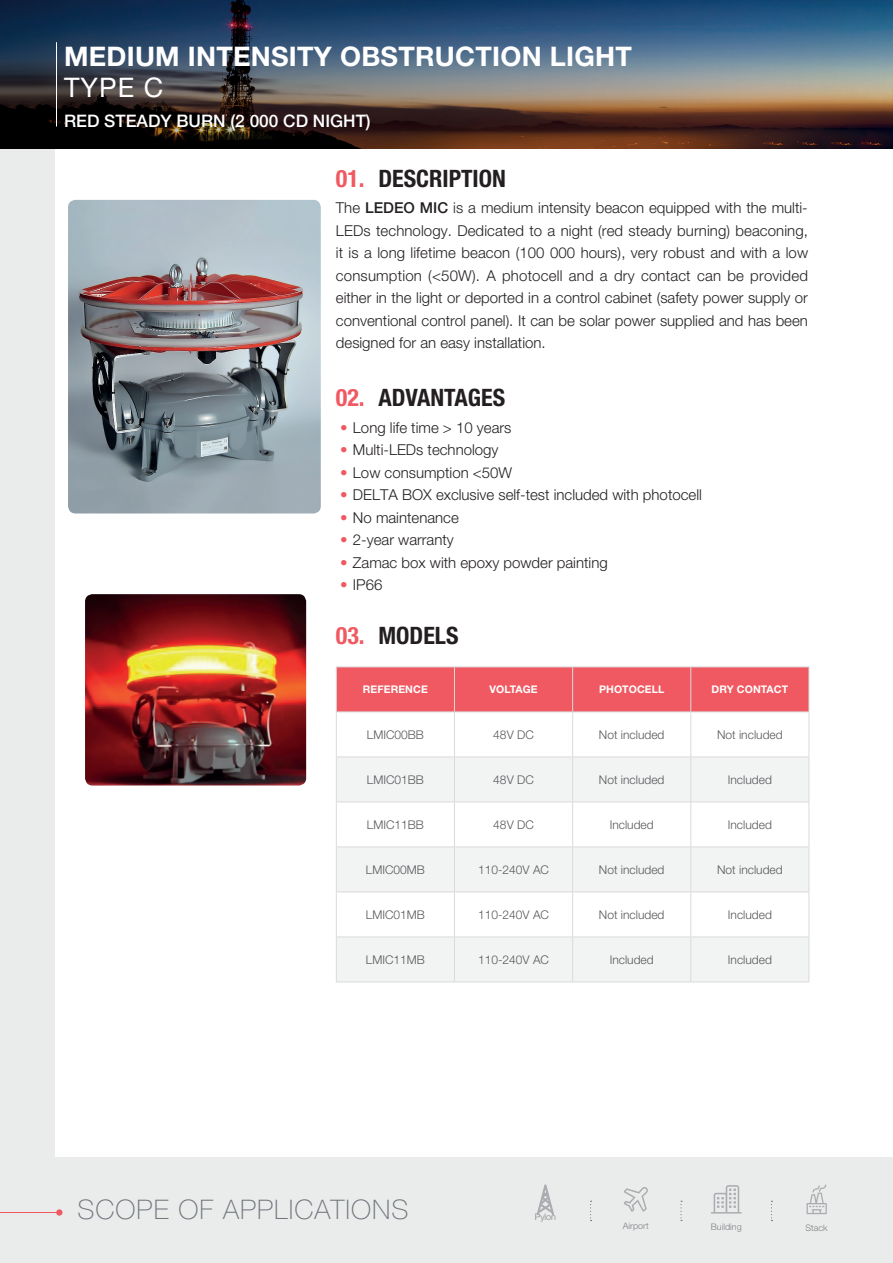
<style>
.page{position:relative;width:893px;height:1263px;background:#eaecec}
.page>*{position:absolute;margin:0;border:0;box-sizing:border-box;transform-origin:0 0}
.t1{font:700 27px "Helvetica Neue LT Std";letter-spacing:.01em;color:#fff}
.t2{font:100 27px "Helvetica Neue LT Std";letter-spacing:.04em;color:#72767c}
.t3{font:27px "Helvetica Neue LT Std";color:#fff}
.t4{font:700 condensed 24px "Helvetica Neue LT Std";color:#231f20}
.t5{font:500 17.25px "Helvetica Neue LT Std";color:#fff}
.t6{font:300 15px/22.5px "Helvetica Neue LT Std";color:#231f20;text-align:justify}
.t7{font:300 12px "Helvetica Neue LT Std";color:#57585a}
.t8{font:700 10.5px "Helvetica Neue LT Std";letter-spacing:.01em;color:#fff}
.t9{font:300 9px "Helvetica Neue LT Std";color:#7e8084}
.s1{color:#f05961}
.s2{font-weight:500}
</style>
<div class="page">
<div style="left:55px;top:81px;width:838px;height:1076px;background:#fff"></div>
<svg style="left:680px;top:1201px;width:2px;height:20px"></svg>
<svg style="left:590px;top:1201px;width:2px;height:20px"></svg>
<hr style="left:0;top:1212px;width:59px;height:1px;background:#f05961">
<svg style="left:56px;top:1209px;width:7px;height:7px"></svg>
<img style="left:0;top:0;width:886px;height:149px">
<svg style="left:624px;top:1187px;width:24px;height:25px"></svg>
<svg style="left:806px;top:1184px;width:21px;height:30px"></svg>
<svg style="left:711px;top:1185px;width:31px;height:28px"></svg>
<div style="left:337px;top:667px;width:472px;height:44px;background:#f05961"></div>
<svg style="left:337px;top:712px;width:472px;height:44px"></svg>
<svg style="left:337px;top:757px;width:472px;height:224px;fill:#f2f3f3"></svg>
<hr style="left:336px;top:801px;width:118px;height:1px;background:#dadadc">
<hr style="left:454px;top:801px;width:119px;height:1px;background:#dadadc">
<hr style="left:573px;top:801px;width:118px;height:1px;background:#dadadc">
<hr style="left:691px;top:801px;width:118px;height:1px;background:#dadadc">
<hr style="left:336px;top:846px;width:118px;height:1px;background:#dadadc">
<hr style="left:454px;top:846px;width:119px;height:1px;background:#dadadc">
<hr style="left:573px;top:846px;width:118px;height:1px;background:#dadadc">
<hr style="left:691px;top:846px;width:118px;height:1px;background:#dadadc">
<hr style="left:336px;top:891px;width:118px;height:1px;background:#dadadc">
<hr style="left:454px;top:891px;width:119px;height:1px;background:#dadadc">
<hr style="left:573px;top:891px;width:118px;height:1px;background:#dadadc">
<hr style="left:691px;top:891px;width:118px;height:1px;background:#dadadc">
<hr style="left:336px;top:936px;width:118px;height:1px;background:#dadadc">
<hr style="left:454px;top:936px;width:119px;height:1px;background:#dadadc">
<hr style="left:573px;top:936px;width:118px;height:1px;background:#dadadc">
<hr style="left:691px;top:936px;width:118px;height:1px;background:#dadadc">
<hr style="left:336px;top:981px;width:118px;height:1px;background:#dadadc">
<hr style="left:454px;top:981px;width:119px;height:1px;background:#dadadc">
<hr style="left:573px;top:981px;width:118px;height:1px;background:#dadadc">
<hr style="left:691px;top:981px;width:118px;height:1px;background:#dadadc">
<hr style="left:454px;top:667px;width:1px;height:44px;background:#dadadc">
<hr style="left:572px;top:667px;width:1px;height:44px;background:#dadadc">
<hr style="left:690px;top:667px;width:1px;height:44px;background:#dadadc">
<hr style="left:454px;top:712px;width:1px;height:44px;background:#dadadc">
<hr style="left:572px;top:712px;width:1px;height:44px;background:#dadadc">
<hr style="left:690px;top:712px;width:1px;height:44px;background:#dadadc">
<hr style="left:454px;top:757px;width:1px;height:44px;background:#dadadc">
<hr style="left:572px;top:757px;width:1px;height:44px;background:#dadadc">
<hr style="left:690px;top:757px;width:1px;height:44px;background:#dadadc">
<hr style="left:454px;top:802px;width:1px;height:44px;background:#dadadc">
<hr style="left:572px;top:802px;width:1px;height:44px;background:#dadadc">
<hr style="left:690px;top:802px;width:1px;height:44px;background:#dadadc">
<hr style="left:454px;top:847px;width:1px;height:44px;background:#dadadc">
<hr style="left:572px;top:847px;width:1px;height:44px;background:#dadadc">
<hr style="left:690px;top:847px;width:1px;height:44px;background:#dadadc">
<hr style="left:454px;top:892px;width:1px;height:44px;background:#dadadc">
<hr style="left:572px;top:892px;width:1px;height:44px;background:#dadadc">
<hr style="left:690px;top:892px;width:1px;height:44px;background:#dadadc">
<hr style="left:454px;top:937px;width:1px;height:44px;background:#dadadc">
<hr style="left:572px;top:937px;width:1px;height:44px;background:#dadadc">
<hr style="left:690px;top:937px;width:1px;height:44px;background:#dadadc">
<hr style="left:809px;top:712px;width:1px;height:44px;background:#dadadc">
<hr style="left:809px;top:757px;width:1px;height:44px;background:#dadadc">
<hr style="left:809px;top:802px;width:1px;height:44px;background:#dadadc">
<hr style="left:809px;top:847px;width:1px;height:44px;background:#dadadc">
<hr style="left:809px;top:892px;width:1px;height:44px;background:#dadadc">
<hr style="left:809px;top:937px;width:1px;height:44px;background:#dadadc">
<hr style="left:336px;top:666px;width:118px;height:1px;background:#dadadc">
<hr style="left:336px;top:667px;width:1px;height:44px;background:#dadadc">
<hr style="left:454px;top:666px;width:119px;height:1px;background:#dadadc">
<hr style="left:573px;top:666px;width:118px;height:1px;background:#dadadc">
<hr style="left:691px;top:666px;width:118px;height:1px;background:#dadadc">
<hr style="left:809px;top:667px;width:1px;height:44px;background:#dadadc">
<hr style="left:336px;top:711px;width:118px;height:1px;background:#dadadc">
<hr style="left:454px;top:711px;width:119px;height:1px;background:#dadadc">
<hr style="left:573px;top:711px;width:118px;height:1px;background:#dadadc">
<hr style="left:691px;top:711px;width:118px;height:1px;background:#dadadc">
<hr style="left:336px;top:712px;width:1px;height:44px;background:#dadadc">
<hr style="left:336px;top:756px;width:118px;height:1px;background:#dadadc">
<hr style="left:336px;top:757px;width:1px;height:44px;background:#dadadc">
<hr style="left:454px;top:756px;width:119px;height:1px;background:#dadadc">
<hr style="left:573px;top:756px;width:118px;height:1px;background:#dadadc">
<hr style="left:691px;top:756px;width:118px;height:1px;background:#dadadc">
<hr style="left:336px;top:802px;width:1px;height:44px;background:#dadadc">
<hr style="left:336px;top:847px;width:1px;height:44px;background:#dadadc">
<hr style="left:336px;top:892px;width:1px;height:44px;background:#dadadc">
<hr style="left:336px;top:937px;width:1px;height:44px;background:#dadadc">
<img style="left:68px;top:200px;width:253px;height:313px">
<img style="left:85px;top:594px;width:221px;height:191px">
<hr style="left:56px;top:42px;width:1px;height:84px;background:#fff">
<svg style="left:537px;top:1184px;width:17px;height:31px"></svg>
<h1 class="t1" style="left:64px;top:39px;width:569px">MEDIUM INTENSITY OBSTRUCTION LIGHT</h1>
<h1 class="t3" style="left:64px;top:72px;width:101px">TYPE C</h1>
<p class="t5" style="left:64px;top:110px;width:308px">RED STEADY BURN (2 000 CD NIGHT)</p>
<h2 class="t4" style="left:336px;top:164px;width:172px"><span class="s1">01.</span> DESCRIPTION</h2>
<p class="t6" style="left:336px;top:196px;width:474px">The <span class="s2">LEDEO MIC</span> is a medium intensity beacon equipped with the multi-LEDs technology. Dedicated to a night (red steady burning) beaconing, it is a long lifetime beacon (100 000 hours), very robust and with a low consumption (&lt;50W). A photocell and a dry contact can be provided either in the light or deported in a control cabinet (safety power supply or conventional control panel). It can be solar power supplied and has been designed for an easy installation.</p>
<h2 class="t4" style="left:336px;top:383px;width:171px"><span class="s1">02.</span> ADVANTAGES</h2>
<p class="t6" style="left:340px;top:416px;width:173px"><span class="s1">•</span> Long life time &gt; 10 years</p>
<p class="t6" style="left:340px;top:438px;width:160px"><span class="s1">•</span> Multi-LEDs technology</p>
<p class="t6" style="left:340px;top:461px;width:174px"><span class="s1">•</span> Low consumption &lt;50W</p>
<p class="t6" style="left:340px;top:483px;width:363px"><span class="s1">•</span> DELTA BOX exclusive self-test included with photocell</p>
<p class="t6" style="left:340px;top:506px;width:120px"><span class="s1">•</span> No maintenance</p>
<p class="t6" style="left:340px;top:528px;width:115px"><span class="s1">•</span> 2-year warranty</p>
<p class="t6" style="left:340px;top:551px;width:269px"><span class="s1">•</span> Zamac box with epoxy powder painting</p>
<p class="t6" style="left:340px;top:573px;width:44px"><span class="s1">•</span> IP66</p>
<h2 class="t4" style="left:336px;top:621px;width:124px"><span class="s1">03.</span> MODELS</h2>
<p class="t8" style="left:363px;top:683px;width:67px">REFERENCE</p>
<p class="t8" style="left:489px;top:683px;width:50px">VOLTAGE</p>
<p class="t8" style="left:599px;top:683px;width:67px">PHOTOCELL</p>
<p class="t8" style="left:711px;top:683px;width:78px">DRY CONTACT</p>
<p class="t7" style="left:367px;top:727px;width:58px">LMIC00BB</p>
<p class="t7" style="left:493px;top:727px;width:42px">48V DC</p>
<p class="t7" style="left:599px;top:727px;width:67px">Not included</p>
<p class="t7" style="left:717px;top:727px;width:67px">Not included</p>
<p class="t7" style="left:367px;top:772px;width:58px">LMIC01BB</p>
<p class="t7" style="left:493px;top:772px;width:42px">48V DC</p>
<p class="t7" style="left:599px;top:772px;width:67px">Not included</p>
<p class="t7" style="left:728px;top:772px;width:46px">Included</p>
<p class="t7" style="left:367px;top:817px;width:58px">LMIC11BB</p>
<p class="t7" style="left:493px;top:817px;width:42px">48V DC</p>
<p class="t7" style="left:610px;top:817px;width:46px">Included</p>
<p class="t7" style="left:728px;top:817px;width:46px">Included</p>
<p class="t7" style="left:366px;top:862px;width:60px">LMIC00MB</p>
<p class="t7" style="left:478px;top:862px;width:72px">110-240V AC</p>
<p class="t7" style="left:599px;top:862px;width:67px">Not included</p>
<p class="t7" style="left:717px;top:862px;width:67px">Not included</p>
<p class="t7" style="left:366px;top:907px;width:60px">LMIC01MB</p>
<p class="t7" style="left:478px;top:907px;width:72px">110-240V AC</p>
<p class="t7" style="left:599px;top:907px;width:67px">Not included</p>
<p class="t7" style="left:728px;top:907px;width:46px">Included</p>
<p class="t7" style="left:366px;top:952px;width:60px">LMIC11MB</p>
<p class="t7" style="left:478px;top:952px;width:72px">110-240V AC</p>
<p class="t7" style="left:610px;top:952px;width:46px">Included</p>
<p class="t7" style="left:728px;top:952px;width:46px">Included</p>
<h1 class="t2" style="left:77px;top:1194px;width:333px">SCOPE OF APPLICATIONS</h1>
<p class="t9" style="left:535px;top:1211px;width:23px">Pylon</p>
<p class="t9" style="left:623px;top:1220px;width:27px">Airport</p>
<p class="t9" style="left:711px;top:1222px;width:32px">Building</p>
<p class="t9" style="left:806px;top:1222px;width:24px">Stack</p>
</div>
